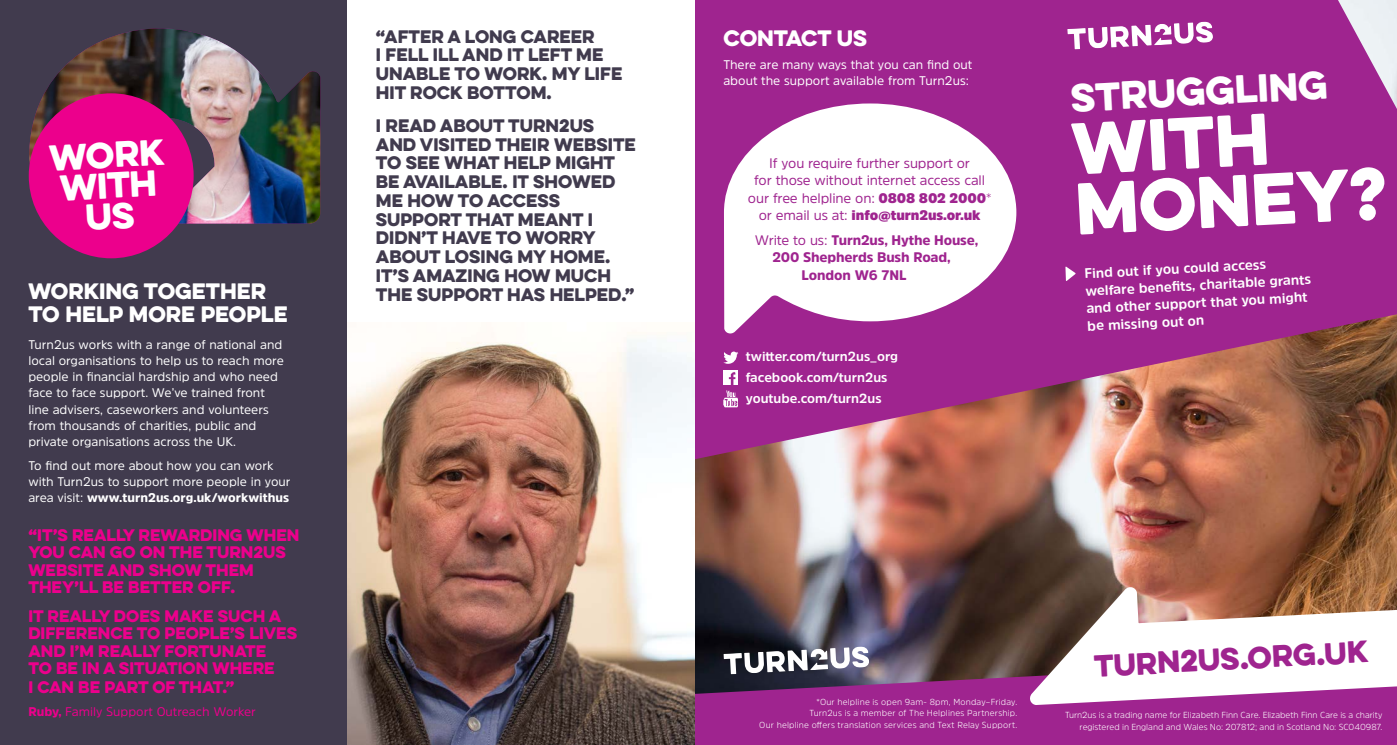
<style>
.page{position:relative;width:1397px;height:745px;background:#fff}
.page>*{position:absolute;margin:0;border:0;box-sizing:border-box;transform-origin:0 0}
.t1{font:65.5px/60.1px "Eveleth Clean";color:#fff}
.t2{font:35.25px "Eveleth Clean";color:#fff}
.t3{font:32.62px/30.6px "Eveleth Clean";color:#fff;text-align:center}
.t4{font:27.62px "Eveleth Clean";color:#9f248f}
.t5{font:20px/22.5px "Eveleth Clean";color:#fff}
.t6{font:16.25px/18.8px "Eveleth Clean";color:#413b4e}
.t7{font:15px/17.9px "Eveleth Clean";color:#ec008c}
.t8{font:13.75px/17.5px "Amsi Pro";letter-spacing:-.01em;color:#9f248f;text-align:center}
.t9{font:700 13.75px/17.5px "Amsi Pro";color:#fff}
.t10{font:900 13.75px "Amsi Pro";letter-spacing:-.01em;color:#9f248f}
.t11{font:700 13.12px/21px "Amsi Pro";color:#fff}
.t12{font:12.5px/16.2px "Amsi Pro";color:#fff}
.t13{font:12.5px "Amsi Pro";color:#ec008c}
.t14{font:300 8.75px/11.2px "Amsi Pro";letter-spacing:.01em;color:#fff;text-align:right}
.s1{font-weight:900}
.s2{font-weight:300}
.s3{font-weight:400}
</style>
<div class="page">
<img style="left:695px;top:521px;width:701px;height:135px">
<svg style="left:695px;top:0;width:701px;height:521px;background:#a44080"></svg>
<svg style="left:1067px;top:21px;width:145px;height:28px"></svg>
<svg style="left:695px;top:656px;width:701px;height:88px;background:#8f2882"></svg>
<svg style="left:1027px;top:585px;width:369px;height:119px"></svg>
<svg style="left:1065px;top:266px;width:10px;height:15px"></svg>
<div style="left:0;top:0;width:347px;height:744px;background:#413b4e"></div>
<img style="left:29px;top:28px;width:291px;height:195px">
<div style="left:29px;top:93px;width:165px;height:165px;background:#ec008c;border-radius:50%"></div>
<svg style="left:723px;top:646px;width:146px;height:28px"></svg>
<svg style="left:723px;top:103px;width:293px;height:232px"></svg>
<svg style="left:723px;top:351px;width:15px;height:12px"></svg>
<img style="left:723px;top:370px;width:14px;height:14px">
<img style="left:723px;top:390px;width:15px;height:17px">
<img style="left:347px;top:332px;width:348px;height:412px">
<h3 class="t3" style="left:49px;top:141px;width:116px;rotate:-3deg">WORK<br>WITH<br>US</h3>
<h3 class="t5" style="left:28px;top:279px;width:261px">WORKING TOGETHER<br>TO HELP MORE PEOPLE</h3>
<p class="t12" style="left:28px;top:335px;width:257px">Turn2us works with a range of national and local organisations to help us to reach more people in financial hardship and who need face to face support. We’ve trained front line advisers, caseworkers and volunteers from thousands of charities, public and private organisations across the UK.</p>
<p class="t12" style="left:28px;top:456px;width:264px">To find out more about how you can work with Turn2us to support more people in your area visit: <span class="s1">www.turn2us.org.uk/workwithus</span></p>
<p class="t7" style="left:28px;top:525px;width:272px;line-height:17.5px">“IT’S REALLY REWARDING WHEN<br>YOU CAN GO ON THE TURN2US<br>WEBSITE AND SHOW THEM<br>THEY’LL BE BETTER OFF.</p>
<p class="t7" style="left:28px;top:606px;width:270px">IT REALLY DOES MAKE SUCH A<br>DIFFERENCE TO PEOPLE’S LIVES<br>AND I’M REALLY FORTUNATE<br>TO BE IN A SITUATION WHERE<br>I CAN BE PART OF THAT.”</p>
<p class="t13" style="left:28px;top:702px;width:229px"><span class="s1">Ruby,</span> Family Support Outreach Worker</p>
<h3 class="t6" style="left:376px;top:26px;width:248px">“AFTER A LONG CAREER<br>I FELL ILL AND IT LEFT ME<br>UNABLE TO WORK. MY LIFE<br>HIT ROCK BOTTOM.</h3>
<h3 class="t6" style="left:376px;top:115px;width:261px">I READ ABOUT TURN2US<br>AND VISITED THEIR WEBSITE<br>TO SEE WHAT HELP MIGHT<br>BE AVAILABLE. IT SHOWED<br>ME HOW TO ACCESS<br>SUPPORT THAT MEANT I<br>DIDN’T HAVE TO WORRY<br>ABOUT LOSING MY HOME.<br>IT’S AMAZING HOW MUCH<br>THE SUPPORT HAS HELPED.”</h3>
<h3 class="t5" style="left:723px;top:26px;width:145px">CONTACT US</h3>
<p class="t12" style="left:723px;top:56px;width:250px">There are many ways that you can find out about the support available from Turn2us:</p>
<p class="t8" style="left:747px;top:153px;width:245px">If you require further support or<br>for those without internet access call our free helpline on: <span class="s1">0808 802 2000</span><span class="s2">* </span>or email us at: <span class="s1">info@turn2us.or.uk</span></p>
<p class="t10" style="left:754px;top:230px;width:225px"><span class="s3">Write to us:</span> Turn2us, Hythe House,</p>
<p class="t10" style="left:772px;top:248px;width:180px">200 Shepherds Bush Road,</p>
<p class="t10" style="left:801px;top:265px;width:107px">London W6 7NL</p>
<p class="t11" style="left:745px;top:345px;width:154px">twitter.com/turn2us_org facebook.com/turn2us youtube.com/turn2us</p>
<h2 class="t2" style="left:1069px;top:71px;width:258px;rotate:-3deg">STRUGGLING</h2>
<h1 class="t1" style="left:1070px;top:117px;width:314px;rotate:-3deg">WITH<br>MONEY?</h1>
<p class="t9" style="left:1083px;top:264px;width:227px;rotate:-3deg">Find out if you could access welfare benefi ts, charitable grants and other support that you might be missing out on</p>
<p class="t14" style="left:759px;top:695px;width:259px">*Our helpline is open 9am- 8pm, Monday–Friday.<br>Turn2us is a member of The Helplines Partnership.<br>Our helpline offers translation services and Text Relay Support.</p>
<h3 class="t4" style="left:1092px;top:644px;width:276px;rotate:-3deg">TURN2US.ORG.UK</h3>
<p class="t14" style="left:1064px;top:709px;width:319px">Turn2us is a trading name for Elizabeth Finn Care. Elizabeth Finn Care is a charity registered in England and Wales No: 207812; and in Scotland No: SC040987.</p>
</div>
